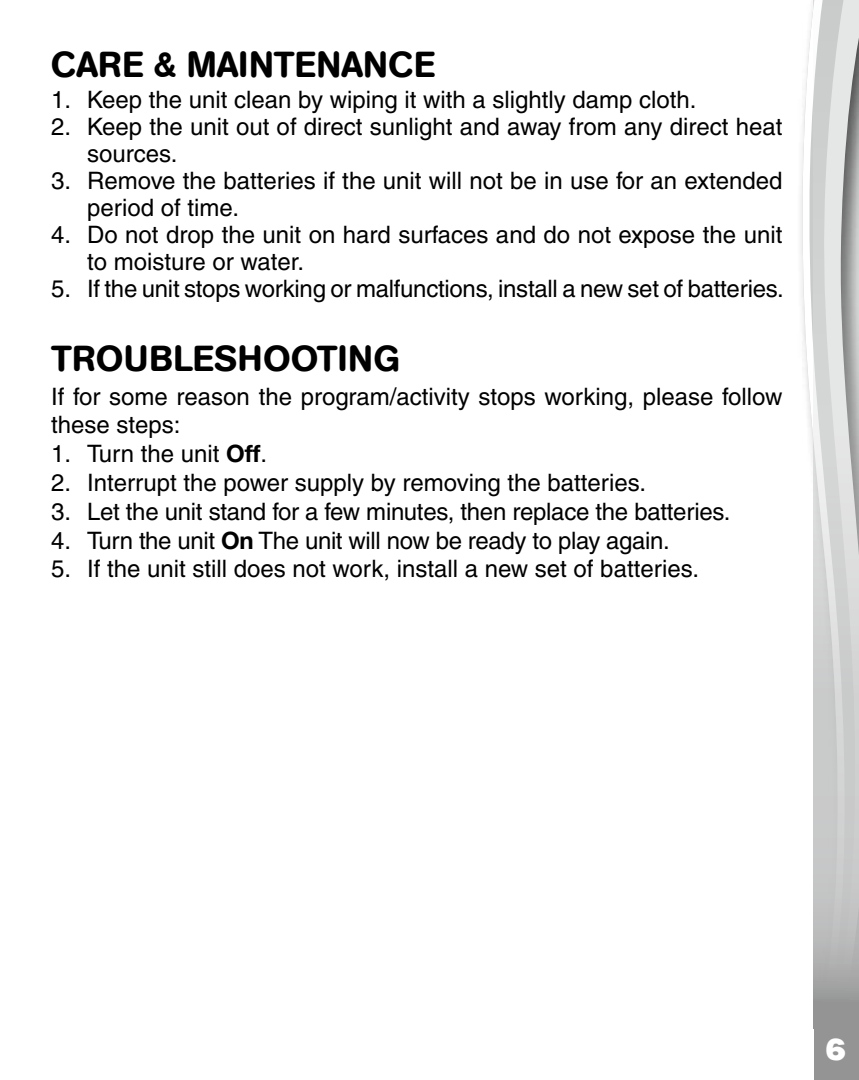
<style>
.page{position:relative;width:859px;height:1080px;background:#fff}
.page>*{position:absolute;margin:0;border:0;box-sizing:border-box;transform-origin:0 0}
.t1{font:500 36px "AG Book Rounded";color:#000}
.t2{font:500 36px "AG Book Rounded";letter-spacing:.02em;color:#000}
.t3{font:33px "Helvetica Black cyr Bold";color:#fff}
.t4{font:500 24px/27px "Helvetica";color:#000}
.s1{font-family:"Helvetica Neue 75";font-weight:700}
</style>
<div class="page">
<svg style="left:802px;top:0;width:12px;height:1029px"></svg>
<svg style="left:814px;top:0;width:45px;height:1080px;background:#c6c7c7"></svg>
<h1 class="t1" style="left:51px;top:43px;width:386px">CARE &amp; MAINTENANCE</h1>
<p class="t4" style="left:51px;top:86px;width:647px">1. Keep the unit clean by wiping it with a slightly damp cloth.</p>
<p class="t4" style="left:87px;top:113px;width:697px;text-indent:-36px">2. Keep the unit out of direct sunlight and away from any direct heat sources.</p>
<p class="t4" style="left:87px;top:167px;width:697px;text-indent:-36px">3. Remove the batteries if the unit will not be in use for an extended period of time.</p>
<p class="t4" style="left:87px;top:221px;width:697px;text-indent:-36px">4. Do not drop the unit on hard surfaces and do not expose the unit to moisture or water.</p>
<p class="t4" style="left:51px;top:275px;width:734px">5. If the unit stops working or malfunctions, install a new set of batteries.</p>
<h1 class="t2" style="left:51px;top:338px;width:350px">TROUBLESHOOTING</h1>
<p class="t4" style="left:51px;top:382px;width:733px;line-height:28.8px">If for some reason the program/activity stops working, please follow these steps:</p>
<p class="t4" style="left:51px;top:440px;width:218px">1. Turn the unit <span class="s1">Off</span>.</p>
<p class="t4" style="left:51px;top:469px;width:597px">2. Interrupt the power supply by removing the batteries.</p>
<p class="t4" style="left:51px;top:498px;width:681px">3. Let the unit stand for a few minutes, then replace the batteries.</p>
<p class="t4" style="left:51px;top:527px;width:620px">4. Turn the unit <span class="s1">On</span> The unit will now be ready to play again.</p>
<p class="t4" style="left:51px;top:555px;width:649px">5. If the unit still does not work, install a new set of batteries.</p>
<h2 class="t3" style="left:825px;top:1033px;width:23px">6</h2>
</div>
